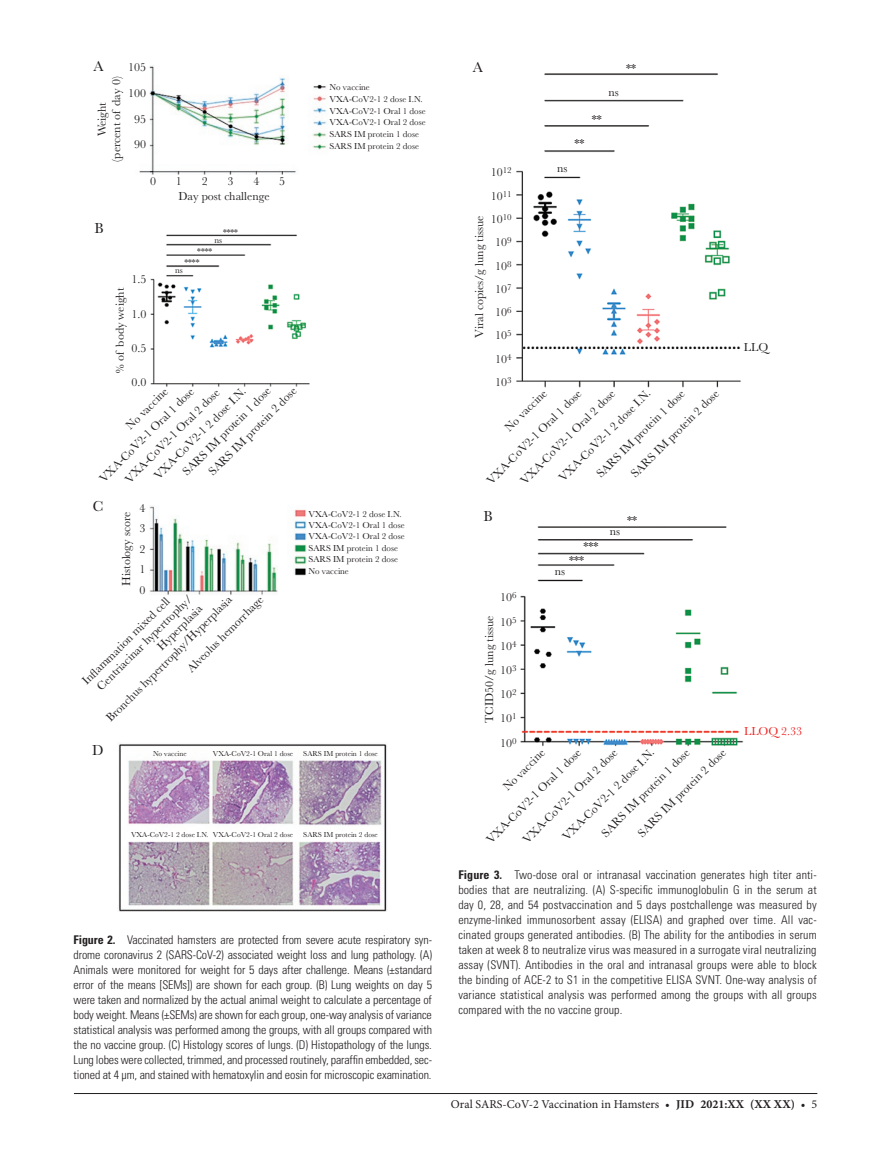
<style>
.page{position:relative;width:891px;height:1174px;background:#fff}
.page>*{position:absolute;margin:0;border:0;box-sizing:border-box;transform-origin:0 0}
.t1{font:15px "Baskerville MT Std";color:#231f20}
.t2{font:300 condensed 12px/15px "Univers LT Std";color:#231f20;text-align:justify}
.t3{font:12px/23.2px "Baskerville MT Std";color:#231f20}
.t4{font:12px "Minion Pro";color:#231f20}
.t5{font:12px "Baskerville MT Std";color:#ee2624}
.t6{font:9px/11.9px "Baskerville MT Std";color:#231f20}
.t7{font:7.5px "Baskerville MT Std";color:#231f20}
.s1{font-weight:700}
</style>
<div class="page">
<hr style="left:74px;top:1093px;width:743px;height:1px;background:#231f20">
<img style="left:139px;top:66px;width:188px;height:109px">
<img style="left:150px;top:234px;width:160px;height:153px">
<img style="left:149px;top:506px;width:157px;height:89px">
<img style="left:118px;top:744px;width:269px;height:167px">
<img style="left:516px;top:73px;width:228px;height:674px">
<p class="t1" style="left:93px;top:58px;width:12px">A</p>
<p class="t3" style="left:128px;top:55px;width:19px;line-height:25.7px">105<br>100</p>
<p class="t3" style="left:95px;top:162px;width:87px;line-height:14.4px;text-align:center;rotate:-90deg">Weight<br>(percent of day 0)</p>
<p class="t3" style="left:134px;top:106px;width:13px;line-height:25.7px">95<br>90</p>
<p class="t1" style="left:94px;top:219px;width:11px">B</p>
<p class="t3" style="left:150px;top:170px;width:7px">0</p>
<p class="t3" style="left:176px;top:170px;width:7px">1</p>
<p class="t3" style="left:202px;top:170px;width:7px">2</p>
<p class="t3" style="left:178px;top:175px;width:93px;line-height:14.1px;text-indent:49px">3<br>Day post challenge</p>
<p class="t3" style="left:253px;top:170px;width:7px">4</p>
<p class="t3" style="left:279px;top:170px;width:7px">5</p>
<p class="t6" style="left:223px;top:226px;width:17px">****</p>
<p class="t6" style="left:214px;top:234px;width:9px">ns</p>
<p class="t6" style="left:197px;top:245px;width:17px">****</p>
<p class="t6" style="left:184px;top:256px;width:17px">****</p>
<p class="t3" style="left:132px;top:268px;width:16px">1.5</p>
<p class="t6" style="left:175px;top:264px;width:9px">ns</p>
<p class="t3" style="left:108px;top:374px;width:88px;rotate:-90deg">% of body weight</p>
<p class="t3" style="left:132px;top:302px;width:16px">1.0</p>
<p class="t3" style="left:132px;top:336px;width:16px">0.5</p>
<p class="t3" style="left:132px;top:371px;width:16px">0.0</p>
<p class="t3" style="left:148px;top:469px;width:126px;rotate:-45deg">VXA-CoV2-1 2 dose I.N.</p>
<p class="t3" style="left:176px;top:465px;width:121px;rotate:-45deg">SARS IM protein 1 dose</p>
<p class="t3" style="left:202px;top:465px;width:121px;rotate:-45deg">SARS IM protein 2 dose</p>
<p class="t3" style="left:93px;top:472px;width:130px;rotate:-45deg">VXA-CoV2-1 Oral 1 dose</p>
<p class="t3" style="left:120px;top:419px;width:55px;rotate:-45deg">No vaccine</p>
<p class="t3" style="left:119px;top:473px;width:130px;rotate:-45deg">VXA-CoV2-1 Oral 2 dose</p>
<p class="t1" style="left:93px;top:498px;width:12px">C</p>
<p class="t3" style="left:139px;top:498px;width:7px;line-height:20.5px;text-align:justify">4<br>3<br>2</p>
<p class="t3" style="left:115px;top:586px;width:75px;rotate:-90deg">Histology score</p>
<p class="t3" style="left:139px;top:559px;width:7px;line-height:20.5px">1<br>0</p>
<p class="t3" style="left:91px;top:680px;width:131px;rotate:-45deg">Centriacinar hypertrophy/</p>
<p class="t3" style="left:76px;top:674px;width:120px;rotate:-45deg">Infl ammation mixed cell</p>
<p class="t3" style="left:100px;top:711px;width:174px;rotate:-45deg">Bronchus hypertrophy/Hyperplasia</p>
<p class="t3" style="left:181px;top:662px;width:104px;rotate:-45deg">Alveolus hemorrhage</p>
<p class="t3" style="left:151px;top:640px;width:60px;rotate:-45deg">Hyperplasia</p>
<p class="t6" style="left:329px;top:81px;width:98px">No vaccine<br>VXA-CoV2-1 2 dose I.N.<br>VXA-CoV2-1 Oral 1 dose<br>VXA-CoV2-1 Oral 2 dose<br>SARS IM protein 1 dose<br>SARS IM protein 2 dose</p>
<p class="t6" style="left:308px;top:508px;width:98px;line-height:11.4px">VXA-CoV2-1 2 dose I.N.<br>VXA-CoV2-1 Oral 1 dose<br>VXA-CoV2-1 Oral 2 dose<br>SARS IM protein 1 dose<br>SARS IM protein 2 dose</p>
<p class="t6" style="left:308px;top:565px;width:42px">No vaccine</p>
<p class="t1" style="left:92px;top:741px;width:13px">D</p>
<p class="t7" style="left:153px;top:749px;width:35px">No vaccine</p>
<p class="t7" style="left:213px;top:749px;width:82px">VXA-CoV2-1 Oral 1 dose</p>
<p class="t7" style="left:303px;top:749px;width:76px">SARS IM protein 1 dose</p>
<p class="t7" style="left:131px;top:830px;width:79px">VXA-CoV2-1 2 dose I.N.</p>
<p class="t7" style="left:213px;top:830px;width:82px">VXA-CoV2-1 Oral 2 dose</p>
<p class="t7" style="left:303px;top:830px;width:76px">SARS IM protein 2 dose</p>
<p class="t2" style="left:74px;top:932px;width:360px"><span class="s1">Figure 2.</span> Vaccinated hamsters are protected from severe acute respiratory syn&shy;drome coronavirus 2 (SARS-CoV-2) associated weight loss and lung pathology. (A)<br>Animals were monitored for weight for 5 days after challenge. Means (±standard error of the means [SEMs]) are shown for each group. (B) Lung weights on day 5 were taken and normalized by the actual animal weight to calculate a percentage of body weight. Means (±SEMs) are shown for each group, one-way analysis of variance statistical analysis was performed among the groups, with all groups compared with the no vaccine group. (C) Histology scores of lungs. (D) Histopathology of the lungs.<br>Lung lobes were collected, trimmed, and processed routinely, paraffin embedded, sec&shy;tioned at 4 µm, and stained with hematoxylin and eosin for microscopic examination.</p>
<p class="t1" style="left:473px;top:59px;width:12px">A</p>
<p class="t3" style="left:626px;top:57px;width:12px">**</p>
<p class="t3" style="left:609px;top:81px;width:12px">ns</p>
<p class="t3" style="left:574px;top:132px;width:12px">**</p>
<p class="t3" style="left:592px;top:108px;width:12px">**</p>
<p class="t3" style="left:491px;top:161px;width:22px">10<sup>12</sup></p>
<p class="t3" style="left:557px;top:157px;width:12px">ns</p>
<p class="t3" style="left:491px;top:184px;width:23px;text-align:center">10<sup>11<br></sup>10<sup>10<br></sup>10<sup>9<br></sup>10<sup>8</sup></p>
<p class="t3" style="left:468px;top:338px;width:123px;rotate:-90deg">Viral copies/g lung tissue</p>
<p class="t3" style="left:495px;top:277px;width:18px;text-align:justify">10<sup>7<br></sup>10<sup>6<br></sup>10<sup>5</sup></p>
<p class="t3" style="left:495px;top:347px;width:18px">10<sup>4<br></sup>10<sup>3</sup></p>
<p class="t3" style="left:553px;top:471px;width:126px;rotate:-45deg">VXA-CoV2-1 2 dose I.N.</p>
<p class="t3" style="left:499px;top:421px;width:56px;rotate:-45deg">No vaccine</p>
<p class="t3" style="left:590px;top:467px;width:121px;rotate:-45deg">SARS IM protein 1 dose</p>
<p class="t3" style="left:625px;top:467px;width:121px;rotate:-45deg">SARS IM protein 2 dose</p>
<p class="t3" style="left:481px;top:474px;width:130px;rotate:-45deg">VXA-CoV2-1 Oral 1 dose</p>
<p class="t3" style="left:514px;top:474px;width:130px;rotate:-45deg">VXA-CoV2-1 Oral 2 dose</p>
<p class="t1" style="left:484px;top:508px;width:11px">B</p>
<p class="t3" style="left:500px;top:586px;width:18px;line-height:24.2px;text-align:justify">10<sup>6<br></sup>10<sup>5<br></sup>10<sup>4<br></sup>10<sup>3<br></sup>10<sup>2<br></sup>10<sup>1<br></sup>10<sup>0</sup></p>
<p class="t3" style="left:478px;top:723px;width:108px;rotate:-90deg">TCID50/g lung tissue</p>
<p class="t3" style="left:569px;top:540px;width:31px;line-height:13.2px;text-indent:14px">*** ***</p>
<p class="t3" style="left:555px;top:560px;width:12px">ns</p>
<p class="t3" style="left:627px;top:509px;width:12px">**</p>
<p class="t3" style="left:610px;top:519px;width:12px">ns</p>
<p class="t3" style="left:744px;top:336px;width:26px">LLQ</p>
<p class="t5" style="left:744px;top:724px;width:60px">LLOQ 2.33</p>
<p class="t3" style="left:556px;top:830px;width:126px;rotate:-45deg">VXA-CoV2-1 2 dose I.N.</p>
<p class="t3" style="left:497px;top:780px;width:56px;rotate:-45deg">No vaccine</p>
<p class="t3" style="left:480px;top:833px;width:130px;rotate:-45deg">VXA-CoV2-1 Oral 1 dose</p>
<p class="t3" style="left:517px;top:833px;width:130px;rotate:-45deg">VXA-CoV2-1 Oral 2 dose</p>
<p class="t3" style="left:631px;top:827px;width:121px;rotate:-45deg">SARS IM protein 2 dose</p>
<p class="t2" style="left:458px;top:867px;width:360px"><span class="s1">Figure 3.</span> Two-dose oral or intranasal vaccination generates high titer anti&shy;bodies that are neutralizing. (A) S-specific immunoglobulin G in the serum at day 0, 28, and 54 postvaccination and 5 days postchallenge was measured by enzyme-linked immunosorbent assay (ELISA) and graphed over time. All vac&shy;cinated groups generated antibodies. (B) The ability for the antibodies in serum taken at week 8 to neutralize virus was measured in a surrogate viral neutralizing assay (SVNT). Antibodies in the oral and intranasal groups were able to block the binding of ACE-2 to S1 in the competitive ELISA SVNT. One-way analysis of variance statistical analysis was performed among the groups with all groups compared with the no vaccine group.</p>
<p class="t3" style="left:595px;top:827px;width:121px;rotate:-45deg">SARS IM protein 1 dose</p>
<p class="t4" style="left:451px;top:1096px;width:368px">Oral SARS-CoV-2 Vaccination in Hamsters • <span class="s1">JID 2021:XX (XX XX)</span> • 5</p>
</div>
